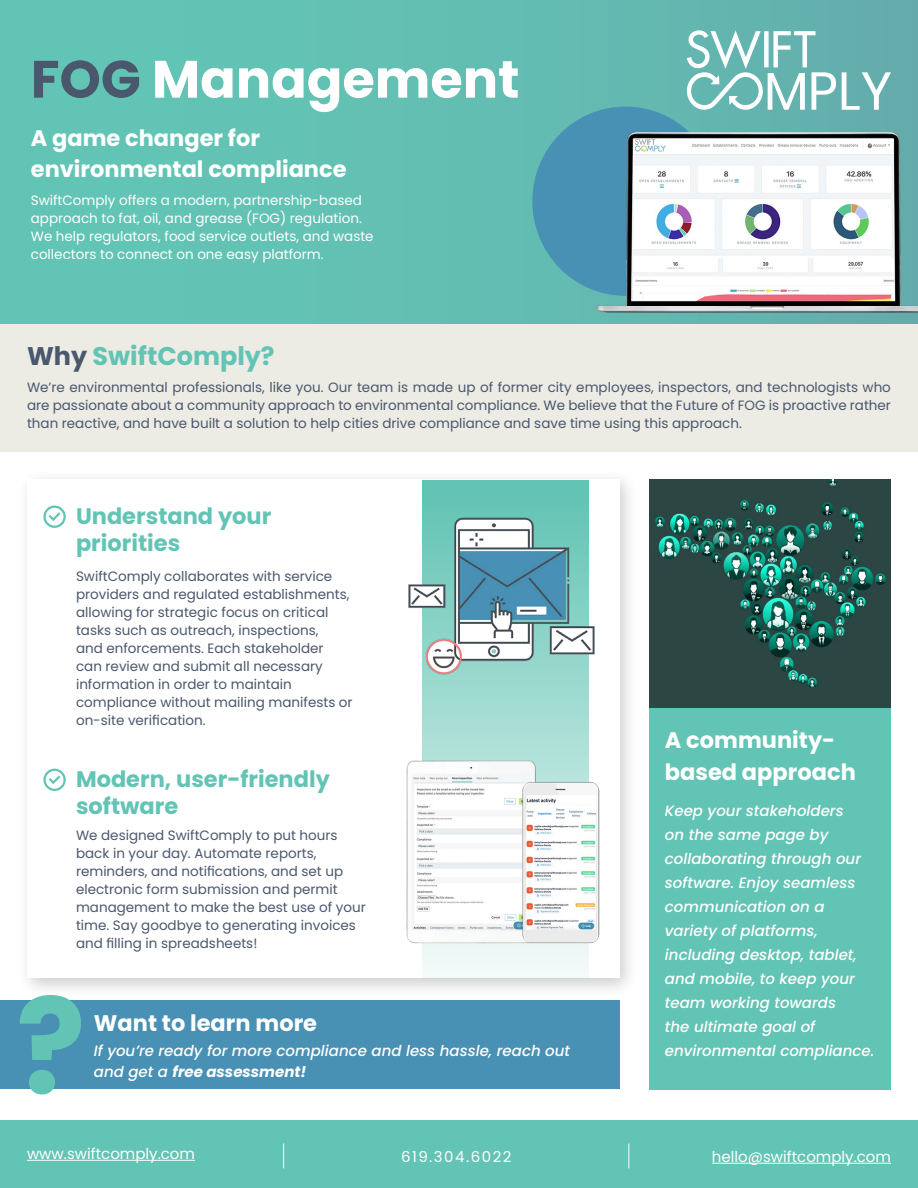
<style>
.page{position:relative;width:918px;height:1188px;background:#fff}
.page>*{position:absolute;margin:0;border:0;box-sizing:border-box;transform-origin:0 0}
.t1{font:700 52.5px "Poppins";color:#fff}
.t2{font:700 25.5px "Poppins";color:#62c4b4}
.t3{font:700 22.5px/31.5px "Poppins";color:#fff}
.t4{font:700 22.5px/27px "Poppins";color:#62c4b4}
.t5{font:italic 500 15px/24px "Poppins";color:#fff}
.t6{font:15px "Poppins";color:#fff}
.t7{font:15px "Poppins";letter-spacing:.1em;color:#fff}
.t8{font:13.5px/18px "Poppins";color:#4a576d}
.t9{font:13.5px/18px "Poppins";color:#fff}
.s1{color:#4a576d}
.s2{font-weight:700}
</style>
<div class="page">
<div style="left:16px;top:469px;width:623px;height:529px;background:#000;opacity:.2"></div>
<div style="left:27px;top:480px;width:592px;height:498px;background:#fff"></div>
<svg style="left:422px;top:480px;width:166px;height:495px;fill:#a6ddd4"></svg>
<div style="left:0;top:0;width:918px;height:324px;background:linear-gradient(to right,#61c8b5,#66b0ae)"></div>
<div style="left:0;top:324px;width:918px;height:127px;background:#ecebe4"></div>
<div style="left:0;top:1120px;width:918px;height:68px;background:#62c4b4"></div>
<div style="left:532px;top:107px;width:187px;height:189px;background:#4890b4;border-radius:50%"></div>
<div style="left:649px;top:542px;width:242px;height:548px;background:#62c4b4"></div>
<img style="left:649px;top:480px;width:242px;height:228px">
<img style="left:408px;top:502px;width:187px;height:184px">
<img style="left:406px;top:756px;width:194px;height:200px">
<hr style="left:27px;top:1160px;width:168px;height:1px;background:#fff">
<hr style="left:712px;top:1163px;width:179px;height:1px;background:#fff">
<svg style="left:283px;top:1143px;width:1px;height:25px"></svg>
<svg style="left:628px;top:1143px;width:1px;height:25px"></svg>
<svg style="left:842px;top:72px;width:49px;height:38px"></svg>
<svg style="left:687px;top:30px;width:149px;height:80px"></svg>
<img style="left:596px;top:133px;width:322px;height:182px">
<div style="left:0;top:1001px;width:619px;height:88px;background:#4890b4"></div>
<svg style="left:20px;top:995px;width:61px;height:100px"></svg>
<div style="left:43px;top:769px;width:23px;height:22px;border:2px solid #62c4b4;border-radius:50%"></div>
<svg style="left:46px;top:773px;width:17px;height:13px"></svg>
<div style="left:43px;top:506px;width:23px;height:22px;border:2px solid #62c4b4;border-radius:50%"></div>
<svg style="left:46px;top:510px;width:17px;height:13px"></svg>
<h1 class="t1" style="left:31px;top:49px;width:490px"><span class="s1">FOG</span> Management</h1>
<h3 class="t3" style="left:31px;top:122px;width:317px">A game changer for environmental compliance</h3>
<p class="t9" style="left:31px;top:191px;width:344px">SwiftComply offers a modern, partnership-based approach to fat, oil, and grease (FOG) regulation.<br>We help regulators, food service outlets, and waste collectors to connect on one easy platform.</p>
<h2 class="t2" style="left:27px;top:341px;width:249px"><span class="s1">Why</span> SwiftComply?</h2>
<p class="t8" style="left:27px;top:378px;width:866px;text-align:justify">We’re environmental professionals, like you. Our team is made up of former city employees, inspectors, and technologists who are passionate about a community approach to environmental compliance. We believe that the Future of FOG is proactive rather than reactive, and have built a solution to help cities drive compliance and save time using this approach.</p>
<h3 class="t4" style="left:76px;top:503px;width:197px">Understand your priorities</h3>
<p class="t8" style="left:76px;top:568px;width:278px">SwiftComply collaborates with service providers and regulated establishments, allowing for strategic focus on critical tasks such as outreach, inspections,<br>and enforcements. Each stakeholder can review and submit all necessary information in order to maintain compliance without mailing manifests or on-site verification.</p>
<h3 class="t4" style="left:76px;top:766px;width:255px">Modern, user-friendly software</h3>
<p class="t8" style="left:76px;top:827px;width:291px">We designed SwiftComply to put hours back in your day. Automate reports, reminders, and notifications, and set up electronic form submission and permit management to make the best use of your time. Say goodbye to generating invoices and filling in spreadsheets!</p>
<h3 class="t3" style="left:94px;top:1008px;width:225px">Want to learn more</h3>
<p class="t5" style="left:94px;top:1040px;width:478px;line-height:21px">If you’re ready for more compliance and less hassle, reach out and get a <span class="s2">free assessment!</span></p>
<h3 class="t3" style="left:665px;top:725px;width:192px">A community&shy;based approach</h3>
<p class="t5" style="left:665px;top:799px;width:211px">Keep your stakeholders<br>on the same page by collaborating through our software. Enjoy seamless communication on a variety of platforms, including desktop, tablet, and mobile, to keep your team working towards<br>the ultimate goal of environmental compliance.</p>
<p class="t6" style="left:27px;top:1145px;width:169px">www.swiftcomply.com</p>
<p class="t7" style="left:401px;top:1148px;width:112px">619.304.6022</p>
<p class="t6" style="left:712px;top:1148px;width:181px">hello@swiftcomply.com</p>
</div>
